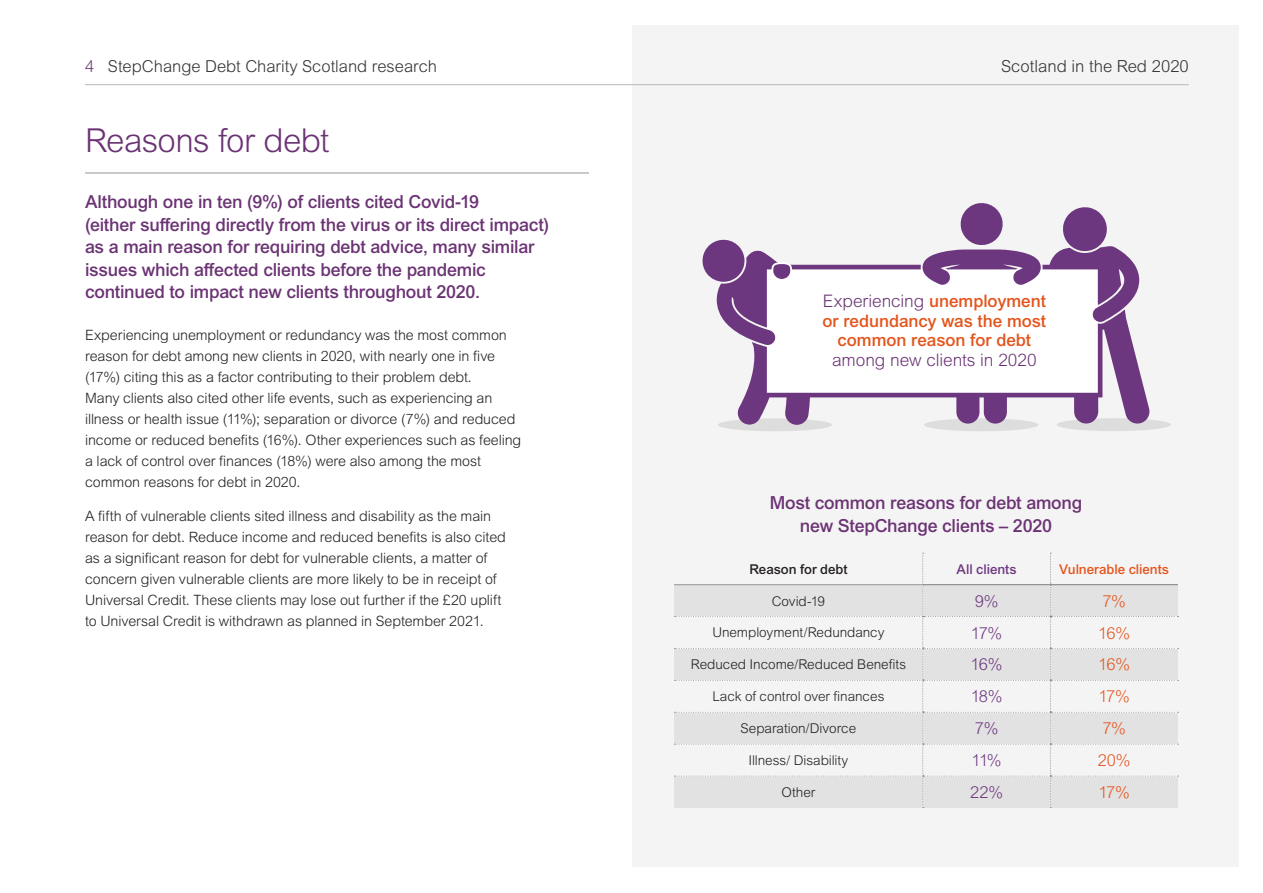
<style>
.page{position:relative;width:1263px;height:893px;background:#fff}
.page>*{position:absolute;margin:0;border:0;box-sizing:border-box;transform-origin:0 0}
.Section_Header_New{font:300 33px "Arial MT Pro";letter-spacing:-.02em;color:#6b3374}
.Body_Text{font:500 18px/22.5px "Arial MT Pro";letter-spacing:-.015em;color:#6b3374}
.Body_Copy_Main{font:500 18px/22.5px "Arial MT Pro";letter-spacing:-.015em;color:#6b3374;text-align:center}
.Body_Text-2{font:500 17.25px/19.5px "Arial MT Pro";color:#e4541b;text-align:center}
.t1{font:300 16.65px "Arial MT Pro";color:#323332}
.t2{font:300 16.5px "Arial MT Pro";color:#323332}
.Body_Copy_Main-2{font:300 16.5px "Arial MT Pro";letter-spacing:-.055em;color:#6d377f}
.Body_Copy_Main-3{font:300 16.5px "Arial MT Pro";letter-spacing:-.05em;color:#e4541b}
.Body_Text-3{font:300 14.25px/21px "Arial MT Pro";letter-spacing:-.005em;color:#231f20}
.Body_Copy_Main-4{font:300 13.5px "Arial MT Pro";letter-spacing:-.005em;color:#231f20}
.Body_Copy_Main-5{font:500 13.5px "Arial MT Pro";color:#e4541b}
.Body_Copy_Main-6{font:500 13.5px "Arial MT Pro";color:#231f20}
.Body_Copy_Main-7{font:500 13.5px "Arial MT Pro";color:#6d377f}
.s1{color:#6b3374}
.s2{font-weight:300;color:#6b3374}
</style>
<div class="page">
<div style="left:632px;top:25px;width:606px;height:842px;background:#f5f4f4"></div>
<hr style="left:85px;top:84px;width:1104px;height:1px;background:#c3bfbf">
<hr style="left:85px;top:173px;width:504px;height:1px;background:#939598">
<svg style="left:674px;top:553px;width:504px;height:255px"></svg>
<div style="left:718px;top:418px;width:114px;height:13px;background:#deddde;border-radius:50%"></div>
<div style="left:924px;top:418px;width:114px;height:13px;background:#deddde;border-radius:50%"></div>
<div style="left:1057px;top:418px;width:114px;height:13px;background:#deddde;border-radius:50%"></div>
<svg style="left:737px;top:345px;width:413px;height:80px"></svg>
<svg style="left:702px;top:203px;width:437px;height:142px"></svg>
<div style="left:772px;top:263px;width:19px;height:17px;background:#6d377f;border-radius:50%"></div>
<div style="left:771px;top:262px;width:21px;height:19px;border:2px solid #fff;border-radius:50%"></div>
<p class="t2" style="left:85px;top:56px;width:353px"><span class="s1">4</span> StepChange Debt Charity Scotland research</p>
<p class="t1" style="left:1001px;top:56px;width:189px">Scotland in the Red 2020</p>
<p class="Section_Header_New" style="left:85px;top:120px;width:246px">Reasons for debt</p>
<p class="Body_Text" style="left:85px;top:191px;width:466px">Although one in ten (9%) of clients cited Covid-19<br>(either suffering directly from the virus or its direct impact) as a main reason for requiring debt advice, many similar issues which affected clients before the pandemic continued to impact new clients throughout 2020.</p>
<p class="Body_Text-3" style="left:85px;top:325px;width:438px">Experiencing unemployment or redundancy was the most common reason for debt among new clients in 2020, with nearly one in five (17%) citing this as a factor contributing to their problem debt.<br>Many clients also cited other life events, such as experiencing an illness or health issue (11%); separation or divorce (7%) and reduced income or reduced benefits (16%). Other experiences such as feeling a lack of control over finances (18%) were also among the most common reasons for debt in 2020.</p>
<p class="Body_Text-3" style="left:85px;top:506px;width:422px">A fifth of vulnerable clients sited illness and disability as the main reason for debt. Reduce income and reduced benefits is also cited as a significant reason for debt for vulnerable clients, a matter of concern given vulnerable clients are more likely to be in receipt of Universal Credit. These clients may lose out further if the £20 uplift to Universal Credit is withdrawn as planned in September 2021.</p>
<p class="Body_Text-2" style="left:822px;top:292px;width:225px"><span class="s2">Experiencing</span> unemployment or redundancy was the most common reason for debt <span class="s2">among new clients in 2020</span></p>
<p class="Body_Copy_Main" style="left:770px;top:492px;width:314px">Most common reasons for debt among new StepChange clients – 2020</p>
<p class="Body_Copy_Main-6" style="left:749px;top:561px;width:100px">Reason for debt</p>
<p class="Body_Copy_Main-7" style="left:956px;top:561px;width:62px">All clients</p>
<p class="Body_Copy_Main-5" style="left:1059px;top:561px;width:111px">Vulnerable clients</p>
<p class="Body_Copy_Main-4" style="left:772px;top:592px;width:55px">Covid-19</p>
<p class="Body_Copy_Main-2" style="left:975px;top:591px;width:25px">9%</p>
<p class="Body_Copy_Main-3" style="left:1102px;top:591px;width:25px">7%</p>
<p class="Body_Copy_Main-4" style="left:712px;top:624px;width:174px">Unemployment/Redundancy</p>
<p class="Body_Copy_Main-2" style="left:971px;top:623px;width:33px">17%</p>
<p class="Body_Copy_Main-3" style="left:1098px;top:623px;width:33px">16%</p>
<p class="Body_Copy_Main-4" style="left:691px;top:656px;width:217px">Reduced Income/Reduced Benefits</p>
<p class="Body_Copy_Main-2" style="left:970px;top:654px;width:33px">16%</p>
<p class="Body_Copy_Main-3" style="left:1098px;top:654px;width:33px">16%</p>
<p class="Body_Copy_Main-4" style="left:712px;top:688px;width:174px">Lack of control over finances</p>
<p class="Body_Copy_Main-2" style="left:971px;top:686px;width:33px">18%</p>
<p class="Body_Copy_Main-3" style="left:1098px;top:686px;width:33px">17%</p>
<p class="Body_Copy_Main-4" style="left:741px;top:720px;width:117px">Separation/Divorce</p>
<p class="Body_Copy_Main-2" style="left:975px;top:718px;width:25px">7%</p>
<p class="Body_Copy_Main-3" style="left:1102px;top:718px;width:25px">7%</p>
<p class="Body_Copy_Main-4" style="left:748px;top:752px;width:101px">Illness/ Disability</p>
<p class="Body_Copy_Main-2" style="left:971px;top:750px;width:31px">11%</p>
<p class="Body_Copy_Main-3" style="left:1098px;top:750px;width:34px">20%</p>
<p class="Body_Copy_Main-4" style="left:781px;top:784px;width:35px">Other</p>
<p class="Body_Copy_Main-2" style="left:970px;top:782px;width:34px">22%</p>
<p class="Body_Copy_Main-3" style="left:1098px;top:782px;width:33px">17%</p>
</div>
